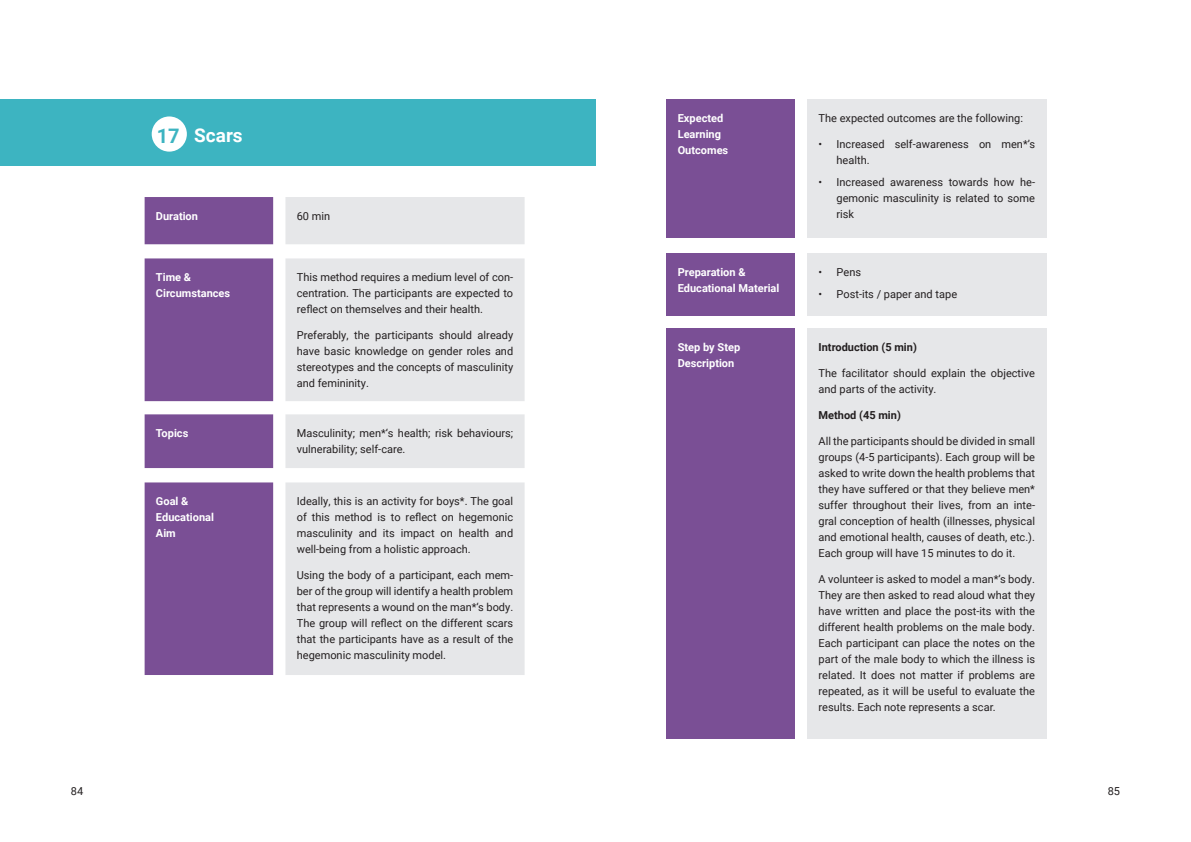
<style>
.page{position:relative;width:1191px;height:842px;background:#fff}
.page>*{position:absolute;margin:0;border:0;box-sizing:border-box;transform-origin:0 0}
.t1{font:700 19px "Roboto";color:#fff}
.t2{font:11px/16px "Roboto";color:#231f20;text-align:justify}
.t3{font:700 11px/16px "Roboto";color:#fff}
.t4{font:700 11px "Roboto";color:#231f20}
.s1{font-size:20px;color:#3db4c1}
</style>
<div class="page">
<div style="left:0;top:99px;width:595px;height:67px;background:#3db4c1"></div>
<div style="left:152px;top:116px;width:35px;height:36px;background:#fff;border-radius:50%"></div>
<svg style="left:145px;top:197px;width:128px;height:478px;background:#855e9e"></svg>
<svg style="left:285px;top:197px;width:239px;height:478px;background:#e8e9ea"></svg>
<div style="left:666px;top:99px;width:129px;height:139px;background:#7a4f95"></div>
<div style="left:807px;top:99px;width:239px;height:139px;background:#e6e7e9"></div>
<div style="left:666px;top:253px;width:129px;height:62px;background:#7a4f95"></div>
<div style="left:807px;top:253px;width:239px;height:62px;background:#e6e7e9"></div>
<div style="left:666px;top:328px;width:129px;height:410px;background:#7a4f95"></div>
<div style="left:807px;top:328px;width:239px;height:410px;background:#e6e7e9"></div>
<h1 class="t1" style="left:157px;top:121px;width:87px"><span class="s1">17</span> Scars</h1>
<p class="t3" style="left:156px;top:208px;width:44px">Duration</p>
<p class="t2" style="left:297px;top:208px;width:35px">60 min</p>
<p class="t3" style="left:156px;top:269px;width:76px">Time &amp;<br>Circumstances</p>
<p class="t2" style="left:297px;top:269px;width:218px">This method requires a medium level of con&shy;centration. The participants are expected to reflect on themselves and their health.</p>
<p class="t2" style="left:297px;top:327px;width:218px">Preferably, the participants should already have basic knowledge on gender roles and stereotypes and the concepts of masculinity and femininity.</p>
<p class="t3" style="left:156px;top:425px;width:34px">Topics</p>
<p class="t2" style="left:297px;top:425px;width:218px">Masculinity; men*‘s health; risk behaviours; vulnerability; self-care.</p>
<p class="t3" style="left:156px;top:493px;width:59px">Goal &amp;<br>Educational<br>Aim</p>
<p class="t2" style="left:297px;top:493px;width:218px">Ideally, this is an activity for boys*. The goal of this method is to reflect on hegemonic masculinity and its impact on health and well-being from a holistic approach.</p>
<p class="t2" style="left:297px;top:567px;width:218px">Using the body of a participant, each mem&shy;ber of the group will identify a health problem that represents a wound on the man*‘s body.<br>The group will reflect on the different scars that the participants have as a result of the hegemonic masculinity model.</p>
<p class="t3" style="left:677px;top:110px;width:52px">Expected<br>Learning<br>Outcomes</p>
<p class="t2" style="left:818px;top:110px;width:206px">The expected outcomes are the following:</p>
<p class="t2" style="left:836px;top:136px;width:200px;text-indent:-18px">• Increased self-awareness on men*’s health.</p>
<p class="t2" style="left:836px;top:173px;width:200px;text-indent:-18px">• Increased awareness towards how he&shy;gemonic masculinity is related to some risk</p>
<p class="t3" style="left:677px;top:264px;width:103px">Preparation &amp;<br>Educational Material</p>
<p class="t2" style="left:818px;top:264px;width:44px">• Pens</p>
<p class="t2" style="left:818px;top:285px;width:140px">• Post-its / paper and tape</p>
<p class="t3" style="left:677px;top:339px;width:64px">Step by Step<br>Description</p>
<p class="t4" style="left:818px;top:339px;width:100px">Introduction (5 min)</p>
<p class="t2" style="left:818px;top:365px;width:218px">The facilitator should explain the objective and parts of the activity.</p>
<p class="t4" style="left:818px;top:407px;width:84px">Method (45 min)</p>
<p class="t2" style="left:818px;top:433px;width:218px">All the participants should be divided in small groups (4-5 participants). Each group will be asked to write down the health problems that they have suffered or that they believe men* suffer throughout their lives, from an inte&shy;gral conception of health (illnesses, physical and emotional health, causes of death, etc.).<br>Each group will have 15 minutes to do it.</p>
<p class="t2" style="left:818px;top:571px;width:218px">A volunteer is asked to model a man*’s body.<br>They are then asked to read aloud what they have written and place the post-its with the different health problems on the male body.<br>Each participant can place the notes on the part of the male body to which the illness is related. It does not matter if problems are repeated, as it will be useful to evaluate the results. Each note represents a scar.</p>
<p class="t2" style="left:71px;top:783px;width:14px">84</p>
<p class="t2" style="left:1107px;top:783px;width:14px">85</p>
</div>
